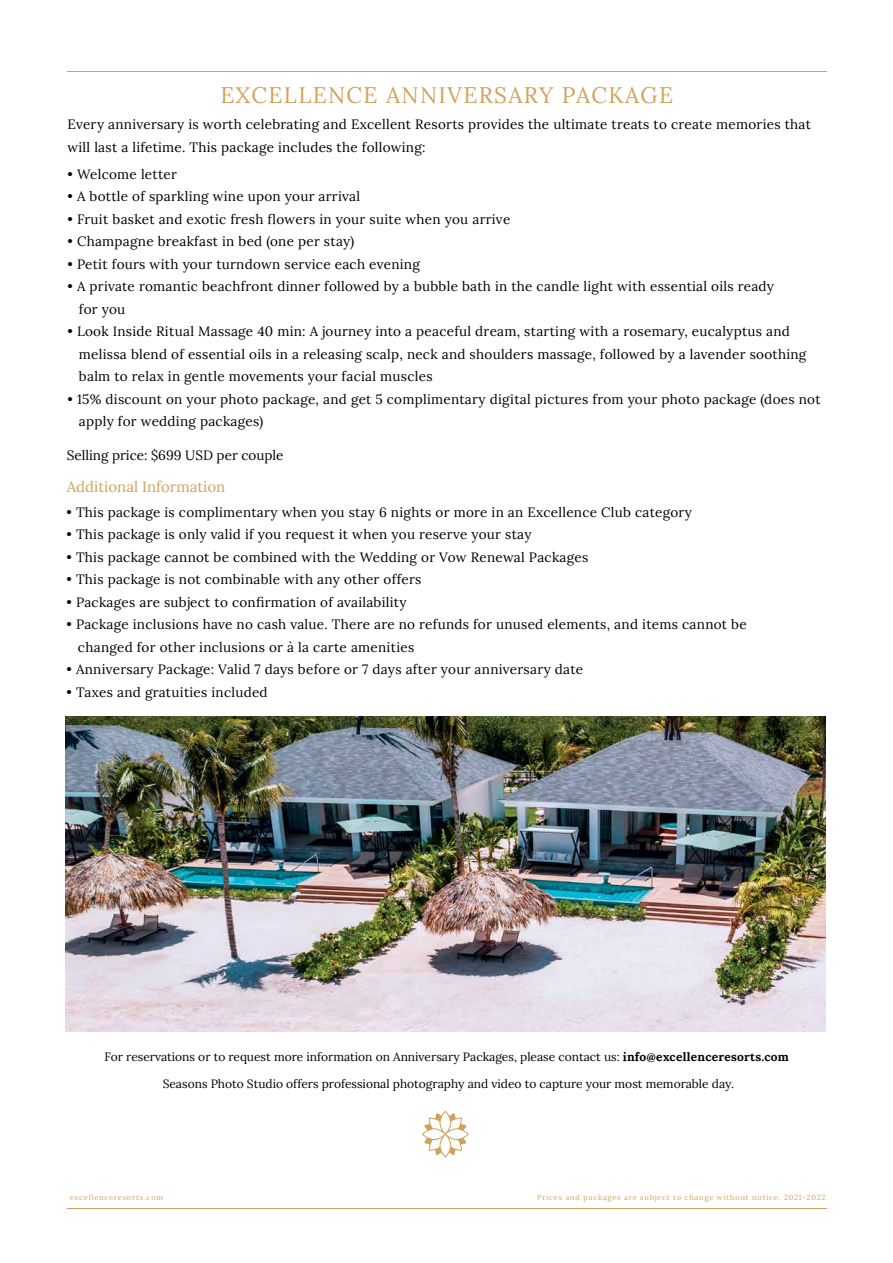
<style>
.page{position:relative;width:893px;height:1263px;background:#fff}
.page>*{position:absolute;margin:0;border:0;box-sizing:border-box;transform-origin:0 0}
.t1{font:22.5px "Lora";letter-spacing:.06em;color:#d0a35c}
.t2{font:15px "Lora";color:#d0a35c}
.t3{font:13.5px/22.5px "Lora";letter-spacing:.02em;color:#000}
.t4{font:13.5px "Lora";color:#000}
.t5{font:12px "Lora";color:#000}
.t6{font:7.5px "Lora";letter-spacing:.1em;color:#d0a35c}
.s1{font-weight:700}
</style>
<div class="page">
<hr style="left:68px;top:1208px;width:759px;height:1px;background:#d0a35c">
<hr style="left:68px;top:71px;width:759px;height:1px;background:#d0a35c">
<img style="left:66px;top:717px;width:759px;height:315px">
<svg style="left:422px;top:1111px;width:47px;height:46px"></svg>
<h1 class="t1" style="left:221px;top:78px;width:454px">EXCELLENCE ANNIVERSARY PACKAGE</h1>
<p class="t3" style="left:68px;top:112px;width:745px">Every anniversary is worth celebrating and Excellent Resorts provides the ultimate treats to create memories that will last a lifetime. This package includes the following:</p>
<p class="t3" style="left:68px;top:162px;width:111px">• Welcome letter</p>
<p class="t3" style="left:68px;top:184px;width:294px">• A bottle of sparkling wine upon your arrival</p>
<p class="t3" style="left:68px;top:207px;width:444px">• Fruit basket and exotic fresh flowers in your suite when you arrive</p>
<p class="t3" style="left:68px;top:229px;width:288px">• Champagne breakfast in bed (one per stay)</p>
<p class="t3" style="left:68px;top:252px;width:354px">• Petit fours with your turndown service each evening</p>
<p class="t3" style="left:79px;top:274px;width:696px;text-indent:-11px">• A private romantic beachfront dinner followed by a bubble bath in the candle light with essential oils ready for you</p>
<p class="t3" style="left:79px;top:319px;width:729px;text-indent:-11px">• Look Inside Ritual Massage 40 min: A journey into a peaceful dream, starting with a rosemary, eucalyptus and melissa blend of essential oils in a releasing scalp, neck and shoulders massage, followed by a lavender soothing balm to relax in gentle movements your facial muscles</p>
<p class="t3" style="left:79px;top:387px;width:743px;text-indent:-11px">• 15% discount on your photo package, and get 5 complimentary digital pictures from your photo package (does not apply for wedding packages)</p>
<p class="t4" style="left:67px;top:445px;width:218px">Selling price: $699 USD per couple</p>
<p class="t2" style="left:67px;top:475px;width:160px">Additional Information</p>
<p class="t3" style="left:67px;top:500px;width:627px">• This package is complimentary when you stay 6 nights or more in an Excellence Club category</p>
<p class="t3" style="left:67px;top:522px;width:466px">• This package is only valid if you request it when you reserve your stay</p>
<p class="t3" style="left:67px;top:545px;width:523px">• This package cannot be combined with the Wedding or Vow Renewal Packages</p>
<p class="t3" style="left:67px;top:567px;width:356px">• This package is not combinable with any other offers</p>
<p class="t3" style="left:67px;top:590px;width:342px">• Packages are subject to confirmation of availability</p>
<p class="t3" style="left:78px;top:612px;width:670px;text-indent:-11px">• Package inclusions have no cash value. There are no refunds for unused elements, and items cannot be changed for other inclusions or à la carte amenities</p>
<p class="t3" style="left:67px;top:657px;width:518px">• Anniversary Package: Valid 7 days before or 7 days after your anniversary date</p>
<p class="t3" style="left:67px;top:680px;width:203px">• Taxes and gratuities included</p>
<p class="t5" style="left:104px;top:1048px;width:686px">For reservations or to request more information on Anniversary Packages, please contact us: <span class="s1">info@excellenceresorts.com</span></p>
<p class="t5" style="left:163px;top:1075px;width:573px">Seasons Photo Studio offers professional photography and video to capture your most memorable day.</p>
<p class="t6" style="left:70px;top:1191px;width:95px">excellenceresorts.com</p>
<p class="t6" style="left:537px;top:1191px;width:290px">Prices and packages are subject to change without notice. 2021-2022</p>
</div>
